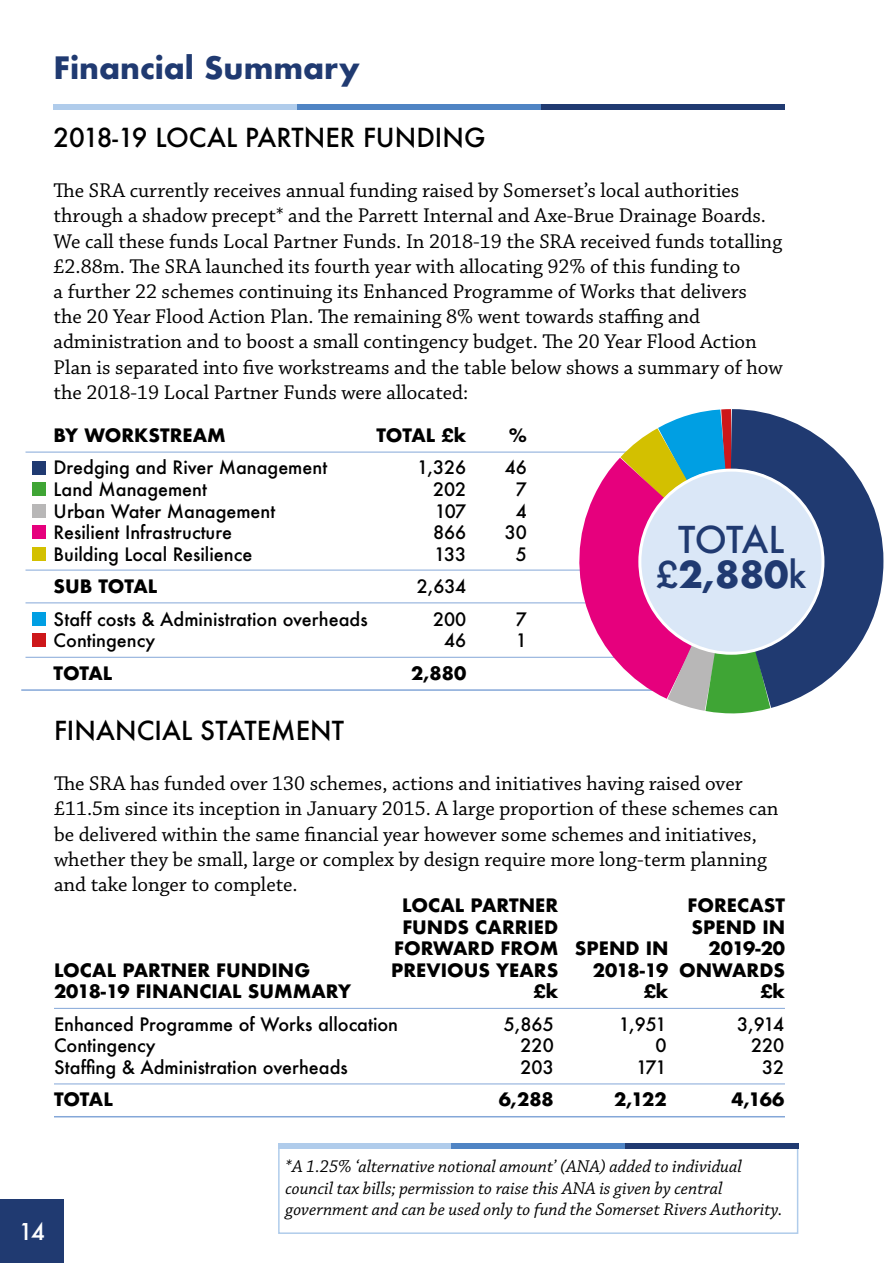
<style>
.page{position:relative;width:893px;height:1263px;background:#fff}
.page>*{position:absolute;margin:0;border:0;box-sizing:border-box;transform-origin:0 0}
.t1{font:500 36px/34.5px "Futura";letter-spacing:-.025em;color:#203a71;text-align:center}
.t2{font:700 30px "Futura";color:#203a71}
.t3{font:500 25.5px "Futura";color:#000}
.t4{font:500 22.5px "Futura";color:#fff}
.t5{font:21px/25.2px "Chaparral Pro";color:#000}
.t6{font:500 18px/21.6px "Futura";color:#000}
.t7{font:700 18px/21.6px "Futura";color:#000;text-align:right}
.t8{font:italic 18px/21.6px "Chaparral Pro";color:#000}
.s1{font-weight:700}
</style>
<div class="page">
<div style="left:0;top:1199px;width:64px;height:64px;background:#203a71"></div>
<div style="left:54px;top:104px;width:243px;height:5px;background:#b0cceb"></div>
<div style="left:297px;top:104px;width:244px;height:5px;background:#4f84c4"></div>
<div style="left:541px;top:104px;width:243px;height:5px;background:#203a71"></div>
<hr style="left:26px;top:570px;width:632px;height:1px;background:#84a7d8">
<hr style="left:26px;top:602px;width:632px;height:1px;background:#84a7d8">
<hr style="left:26px;top:657px;width:632px;height:1px;background:#84a7d8">
<hr style="left:21px;top:689px;width:633px;height:2px;background:#84a7d8">
<hr style="left:26px;top:452px;width:632px;height:1px;background:#84a7d8">
<hr style="left:54px;top:1083px;width:731px;height:1px;background:#84a7d8">
<hr style="left:54px;top:1116px;width:731px;height:1px;background:#84a7d8">
<hr style="left:54px;top:1008px;width:731px;height:1px;background:#84a7d8">
<div style="left:278px;top:1143px;width:520px;height:91px;border:2px solid #b0cceb"></div>
<div style="left:278px;top:1143px;width:173px;height:6px;background:#b0cceb"></div>
<div style="left:451px;top:1143px;width:174px;height:6px;background:#4f84c4"></div>
<div style="left:625px;top:1143px;width:173px;height:6px;background:#203a71"></div>
<div style="left:32px;top:461px;width:14px;height:13px;background:#203a71"></div>
<div style="left:32px;top:482px;width:14px;height:14px;background:#3fa535"></div>
<div style="left:32px;top:504px;width:14px;height:14px;background:#b8b7b7"></div>
<div style="left:32px;top:525px;width:14px;height:14px;background:#e6007d"></div>
<div style="left:32px;top:547px;width:14px;height:14px;background:#d3c000"></div>
<div style="left:32px;top:612px;width:14px;height:14px;background:#009fe3"></div>
<div style="left:32px;top:633px;width:14px;height:14px;background:#cd171a"></div>
<svg style="left:557px;top:451px;width:35px;height:112px"></svg>
<svg style="left:592px;top:421px;width:79px;height:270px"></svg>
<svg style="left:600px;top:592px;width:71px;height:109px"></svg>
<svg style="left:671px;top:409px;width:213px;height:305px"></svg>
<h2 class="t2" style="left:54px;top:46px;width:308px">Financial Summary</h2>
<p class="t3" style="left:54px;top:120px;width:434px">2018-19 LOCAL PARTNER FUNDING</p>
<p class="t5" style="left:54px;top:179px;width:731px">The SRA currently receives annual funding raised by Somerset’s local authorities through a shadow precept* and the Parrett Internal and Axe-Brue Drainage Boards.<br>We call these funds Local Partner Funds. In 2018-19 the SRA received funds totalling £2.88m. The SRA launched its fourth year with allocating 92% of this funding to<br>a further 22 schemes continuing its Enhanced Programme of Works that delivers<br>the 20 Year Flood Action Plan. The remaining 8% went towards staffing and administration and to boost a small contingency budget. The 20 Year Flood Action Plan is separated into five workstreams and the table below shows a summary of how the 2018-19 Local Partner Funds were allocated:</p>
<p class="t7" style="left:54px;top:424px;width:174px">BY WORKSTREAM</p>
<p class="t7" style="left:376px;top:424px;width:91px">TOTAL £k</p>
<p class="t7" style="left:509px;top:424px;width:20px">%</p>
<p class="t6" style="left:54px;top:457px;width:275px">Dredging and River Management<br>Land Management<br>Urban Water Management<br>Resilient Infrastructure<br>Building Local Resilience</p>
<p class="t7" style="left:54px;top:576px;width:105px">SUB TOTAL</p>
<p class="t6" style="left:54px;top:608px;width:316px">Staff costs &amp; Administration overheads<br>Contingency</p>
<p class="t7" style="left:54px;top:662px;width:60px">TOTAL</p>
<p class="t6" style="left:505px;top:457px;width:24px;text-align:right">46<br>7<br>4<br>30<br>5</p>
<p class="t6" style="left:433px;top:457px;width:35px;text-align:justify;text-indent:-16px">1,326<br>202<br>107<br>866<br>133</p>
<p class="t6" style="left:417px;top:570px;width:51px;line-height:32.4px;text-align:right">2,634<br>200</p>
<p class="t6" style="left:444px;top:629px;width:24px">46</p>
<p class="t7" style="left:411px;top:662px;width:57px">2,880</p>
<h1 class="t1" style="left:656px;top:522px;width:152px">TOTAL £<span class="s1">2,880</span>k</h1>
<p class="t6" style="left:516px;top:608px;width:13px">7<br>1</p>
<p class="t3" style="left:54px;top:713px;width:291px">FINANCIAL STATEMENT</p>
<p class="t5" style="left:54px;top:772px;width:726px">The SRA has funded over 130 schemes, actions and initiatives having raised over £11.5m since its inception in January 2015. A large proportion of these schemes can be delivered within the same financial year however some schemes and initiatives, whether they be small, large or complex by design require more long-term planning and take longer to complete.</p>
<p class="t7" style="left:391px;top:894px;width:169px">LOCAL PARTNER<br>FUNDS CARRIED<br>FORWARD FROM<br>PREVIOUS YEARS £k</p>
<p class="t7" style="left:679px;top:894px;width:107px">FORECAST<br>SPEND IN<br>2019-20<br>ONWARDS £k</p>
<p class="t7" style="left:575px;top:937px;width:95px">SPEND IN<br>2018-19 £k</p>
<p class="t7" style="left:54px;top:959px;width:299px;text-align:left">LOCAL PARTNER FUNDING<br>2018-19 FINANCIAL SUMMARY</p>
<p class="t6" style="left:54px;top:1013px;width:346px">Enhanced Programme of Works allocation<br>Contingency<br>Staffing &amp; Administration overheads</p>
<p class="t7" style="left:54px;top:1089px;width:60px">TOTAL</p>
<p class="t6" style="left:737px;top:1013px;width:49px;text-align:right">3,914<br>220<br>32</p>
<p class="t7" style="left:731px;top:1089px;width:54px">4,166</p>
<p class="t6" style="left:520px;top:1013px;width:35px;text-align:justify;text-indent:-17px">5,865<br>220<br>203</p>
<p class="t7" style="left:499px;top:1089px;width:57px">6,288</p>
<p class="t6" style="left:619px;top:1013px;width:49px;text-align:right">1,951<br>0<br>171</p>
<p class="t7" style="left:614px;top:1089px;width:54px">2,122</p>
<p class="t4" style="left:19px;top:1216px;width:27px">14</p>
<p class="t8" style="left:286px;top:1156px;width:498px">*A 1.25% ‘alternative notional amount’ (ANA) added to individual council tax bills; permission to raise this ANA is given by central government and can be used only to fund the Somerset Rivers Authority.</p>
</div>
